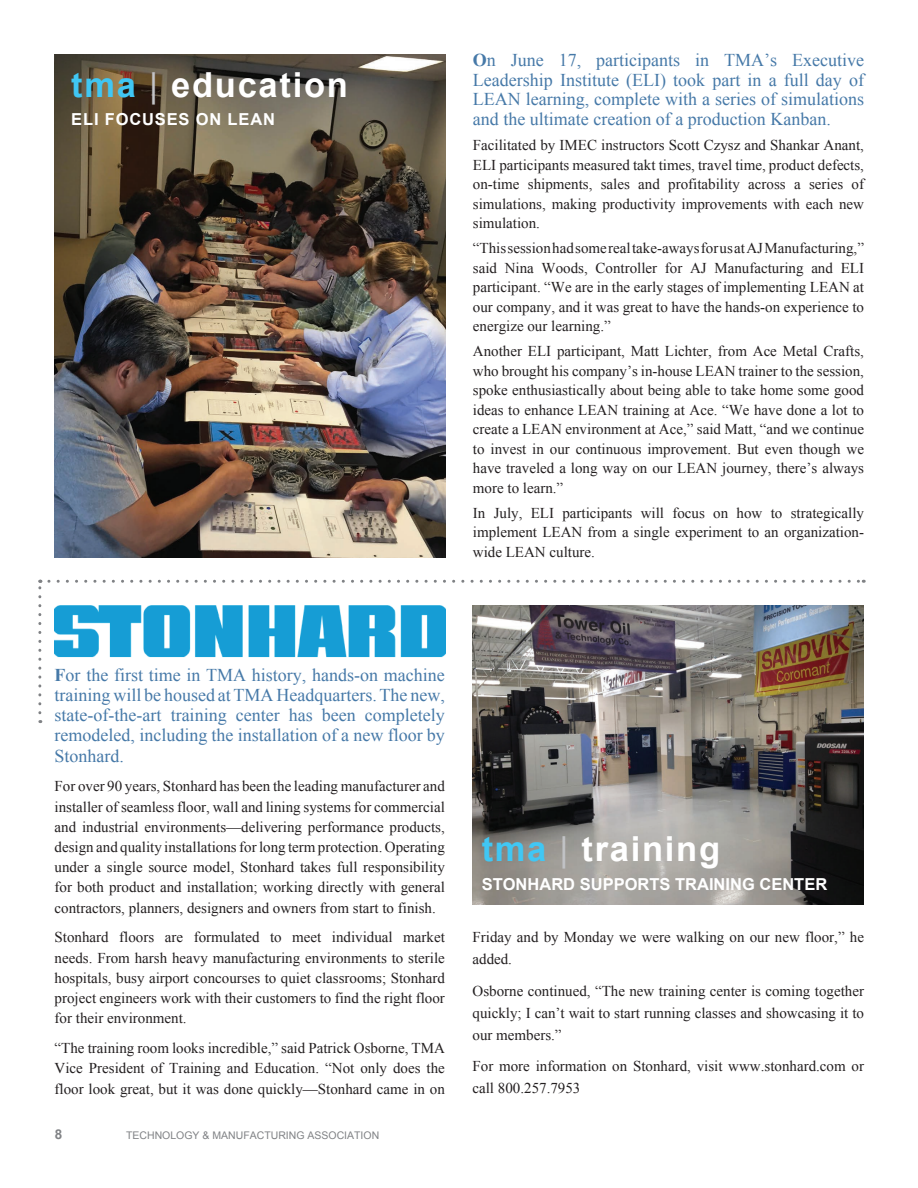
<style>
.page{position:relative;width:918px;height:1188px;background:#fff}
.page>*{position:absolute;margin:0;border:0;box-sizing:border-box;transform-origin:0 0}
.t1{font:700 34.5px "Arial";letter-spacing:.05em;color:#fff}
.t2{font:18px/20.2px "Times New Roman";color:#4679a8;text-align:justify}
.t3{font:700 16.5px "Arial";color:#fff}
.t4{font:700 16.5px "Arial";letter-spacing:.05em;color:#fff}
.t5{font:15px/19.5px "Times New Roman";color:#231f20;text-align:justify}
.t6{font:700 13.5px "Arial";color:#808285}
.t7{font:10.5px "Arial";color:#808285}
.s1{color:#40c7f4}
.s2{font-weight:400;color:#c2c3c6}
.s3{font-weight:700}
</style>
<div class="page">
<img style="left:54px;top:54px;width:392px;height:504px">
<svg style="left:49px;top:580px;width:815px;height:3px"></svg>
<img style="left:54px;top:605px;width:392px;height:53px">
<img style="left:472px;top:605px;width:392px;height:299px">
<svg style="left:38px;top:580px;width:3px;height:133px"></svg>
<h1 class="t1" style="left:71px;top:66px;width:278px"><span class="s1">tma</span> <span class="s2">|</span> education</h1>
<p class="t4" style="left:71px;top:110px;width:205px">ELI FOCUSES ON LEAN</p>
<p class="t2" style="left:473px;top:51px;width:393px;line-height:19.5px"><span class="s3">O</span>n June 17, participants in TMA’s Executive Leadership Institute (ELI) took part in a full day of LEAN learning, complete with a series of simulations and the ultimate creation of a production Kanban.</p>
<p class="t5" style="left:473px;top:135px;width:393px">Facilitated by IMEC instructors Scott Czysz and Shankar Anant, ELI participants measured takt times, travel time, product defects, on-time shipments, sales and profitability across a series of simulations, making productivity improvements with each new simulation.</p>
<p class="t5" style="left:473px;top:238px;width:393px">“This session had some real take-aways for us at AJ Manufacturing,” said Nina Woods, Controller for AJ Manufacturing and ELI participant. “We are in the early stages of implementing LEAN at our company, and it was great to have the hands-on experience to energize our learning.”</p>
<p class="t5" style="left:473px;top:342px;width:393px">Another ELI participant, Matt Lichter, from Ace Metal Crafts, who brought his company’s in-house LEAN trainer to the session, spoke enthusiastically about being able to take home some good ideas to enhance LEAN training at Ace. “We have done a lot to create a LEAN environment at Ace,” said Matt, “and we continue to invest in our continuous improvement. But even though we have traveled a long way on our LEAN journey, there’s always more to learn.”</p>
<p class="t5" style="left:473px;top:503px;width:393px">In July, ELI participants will focus on how to strategically implement LEAN from a single experiment to an organization&shy;wide LEAN culture.</p>
<p class="t2" style="left:55px;top:665px;width:392px"><span class="s3">F</span>or the first time in TMA history, hands-on machine training will be housed at TMA Headquarters. The new, state-of-the-art training center has been completely remodeled, including the installation of a new floor by Stonhard.</p>
<p class="t5" style="left:55px;top:776px;width:392px;line-height:20.2px">For over 90 years, Stonhard has been the leading manufacturer and installer of seamless floor, wall and lining systems for commercial and industrial environments—delivering performance products, design and quality installations for long term protection. Operating under a single source model, Stonhard takes full responsibility for both product and installation; working directly with general contractors, planners, designers and owners from start to finish.</p>
<p class="t5" style="left:55px;top:927px;width:392px;line-height:20.2px">Stonhard floors are formulated to meet individual market needs. From harsh heavy manufacturing environments to sterile hospitals, busy airport concourses to quiet classrooms; Stonhard project engineers work with their customers to find the right floor for their environment.</p>
<p class="t5" style="left:55px;top:1038px;width:392px;line-height:20.2px">“The training room looks incredible,” said Patrick Osborne, TMA Vice President of Training and Education. “Not only does the floor look great, but it was done quickly—Stonhard came in on</p>
<p class="t6" style="left:55px;top:1126px;width:9px">8</p>
<p class="t7" style="left:126px;top:1129px;width:255px">TECHNOLOGY &amp; MANUFACTURING ASSOCIATION</p>
<h1 class="t1" style="left:482px;top:830px;width:240px"><span class="s1">tma</span> <span class="s2">|</span> training</h1>
<p class="t3" style="left:482px;top:875px;width:347px">STONHARD SUPPORTS TRAINING CENTER</p>
<p class="t5" style="left:473px;top:926px;width:393px;line-height:22px">Friday and by Monday we were walking on our new floor,” he added.</p>
<p class="t5" style="left:473px;top:980px;width:393px;line-height:22px">Osborne continued, “The new training center is coming together quickly; I can’t wait to start running classes and showcasing it to our members.”</p>
<p class="t5" style="left:473px;top:1055px;width:393px;line-height:22px">For more information on Stonhard, visit www.stonhard.com or call 800.257.7953</p>
</div>
